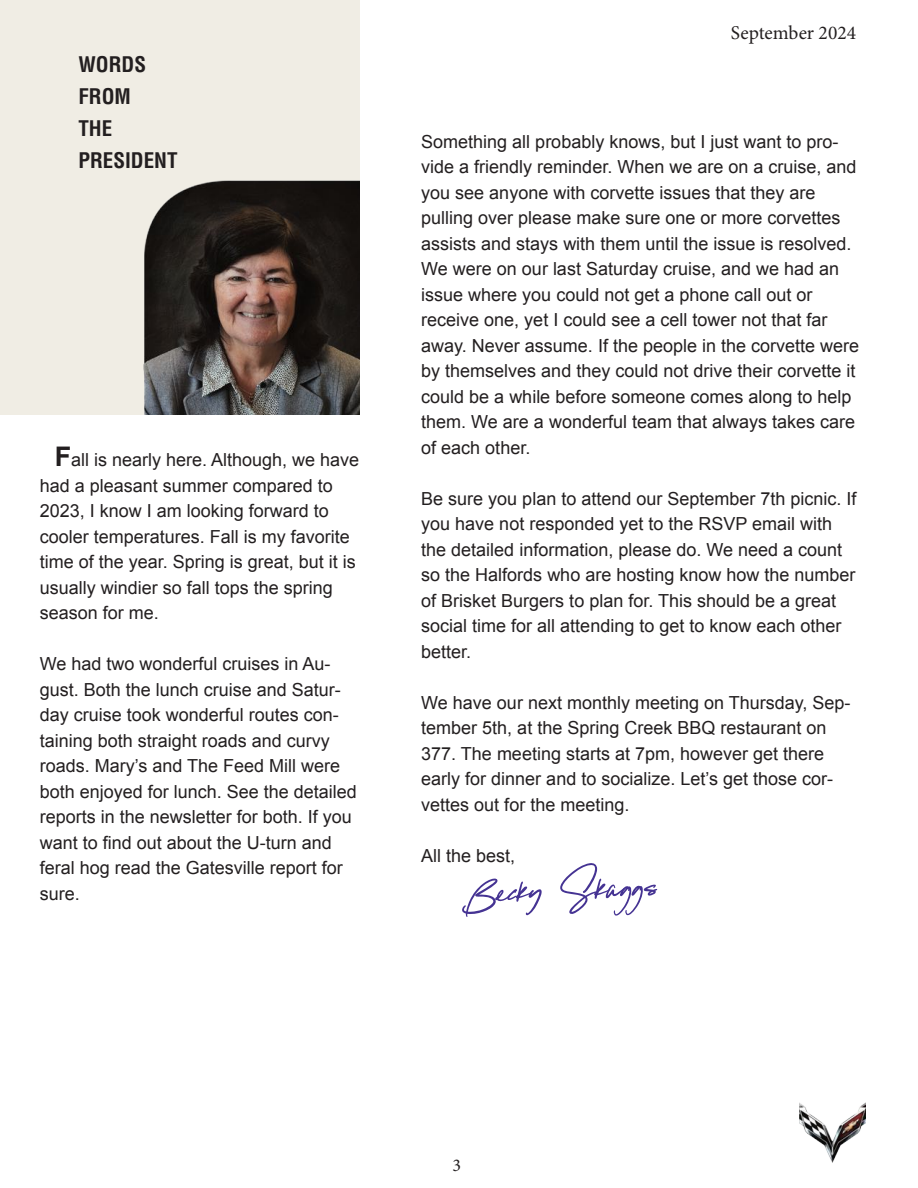
<style>
.page{position:relative;width:918px;height:1188px;background:#fff}
.page>*{position:absolute;margin:0;border:0;box-sizing:border-box;transform-origin:0 0}
.t1{font:57px "Distinct Style Script Alt";color:#453393}
.t2{font:700 condensed 21px/32.1px "Helvetica";color:#231f20}
.t3{font:19.5px "Minion Pro";color:#231f20}
.t4{font:18px/25.5px "Arial";color:#231f20}
.t5{font:18px "Minion Pro";color:#231f20}
.s1{font-weight:700;font-size:27px}
</style>
<div class="page">
<img style="left:799px;top:1102px;width:67px;height:60px">
<div style="left:0;top:0;width:360px;height:414px;background:#f0ede4"></div>
<img style="left:144px;top:180px;width:216px;height:234px">
<p class="t2" style="left:78px;top:50px;width:101px">WORDS<br>FROM<br>THE<br>PRESIDENT</p>
<p class="t4" style="left:40px;top:447px;width:321px;text-indent:15px"><span class="s1">F</span>all is nearly here. Although, we have had a pleasant summer compared to 2023, I know I am looking forward to cooler temperatures. Fall is my favorite time of the year. Spring is great, but it is usually windier so fall tops the spring season for me.</p>
<p class="t4" style="left:40px;top:651px;width:319px">We had two wonderful cruises in Au&shy;gust. Both the lunch cruise and Satur&shy;day cruise took wonderful routes con&shy;taining both straight roads and curvy roads. Mary’s and The Feed Mill were both enjoyed for lunch. See the detailed reports in the newsletter for both. If you want to find out about the U-turn and feral hog read the Gatesville report for sure.</p>
<p class="t3" style="left:731px;top:21px;width:127px">September 2024</p>
<p class="t4" style="left:421px;top:129px;width:439px">Something all probably knows, but I just want to pro&shy;vide a friendly reminder. When we are on a cruise, and you see anyone with corvette issues that they are pulling over please make sure one or more corvettes assists and stays with them until the issue is resolved.<br>We were on our last Saturday cruise, and we had an issue where you could not get a phone call out or receive one, yet I could see a cell tower not that far away. Never assume. If the people in the corvette were by themselves and they could not drive their corvette it could be a while before someone comes along to help them. We are a wonderful team that always takes care of each other.</p>
<p class="t4" style="left:421px;top:486px;width:437px">Be sure you plan to attend our September 7th picnic. If you have not responded yet to the RSVP email with the detailed information, please do. We need a count so the Halfords who are hosting know how the number of Brisket Burgers to plan for. This should be a great social time for all attending to get to know each other better.</p>
<p class="t4" style="left:421px;top:690px;width:431px">We have our next monthly meeting on Thursday, Sep&shy;tember 5th, at the Spring Creek BBQ restaurant on 377. The meeting starts at 7pm, however get there early for dinner and to socialize. Let’s get those cor&shy;vettes out for the meeting.</p>
<p class="t4" style="left:421px;top:843px;width:96px">All the best,</p>
<p class="t1" style="left:467px;top:859px;width:193px;rotate:-2deg">Becky Skaggs</p>
<p class="t5" style="left:453px;top:1154px;width:10px">3</p>
</div>
